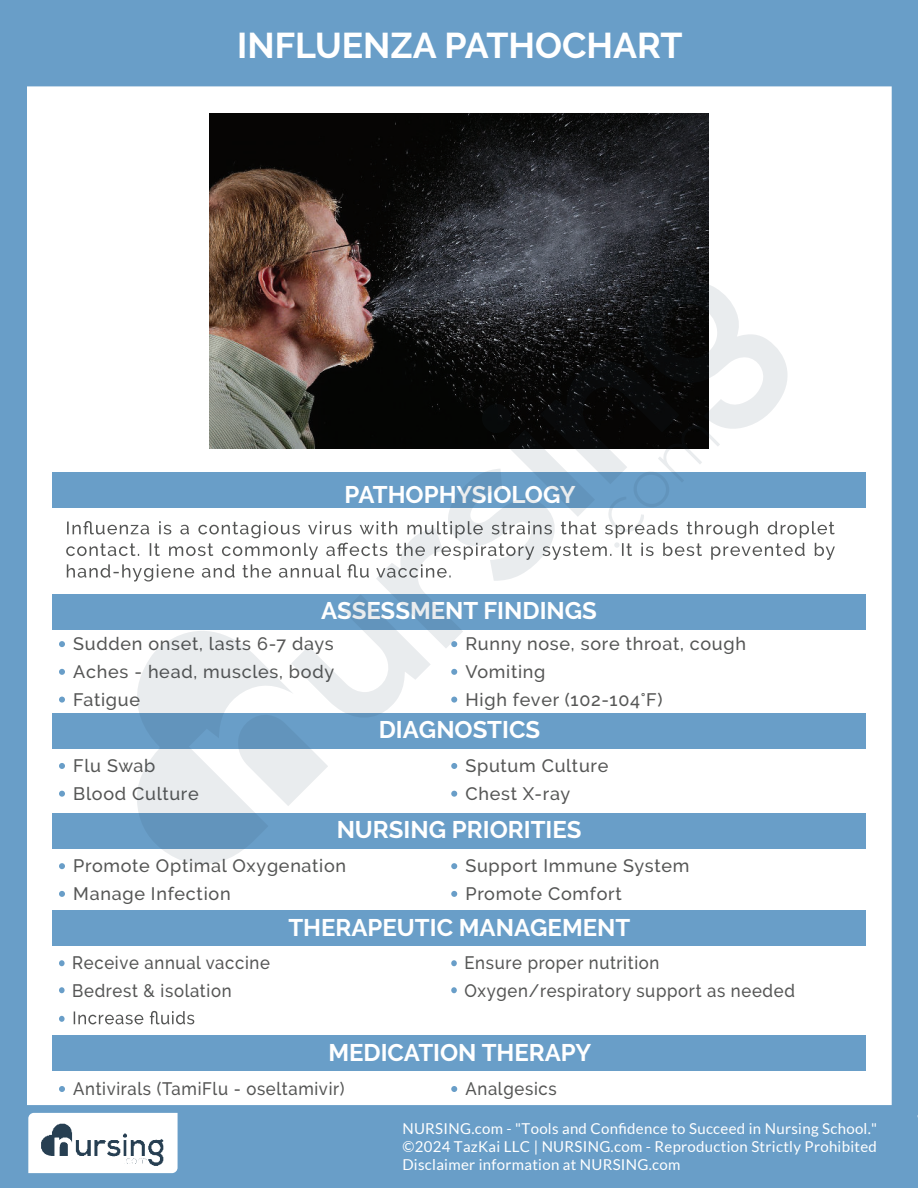
<style>
.page{position:relative;width:918px;height:1188px;background:#fff}
.page>*{position:absolute;margin:0;border:0;box-sizing:border-box;transform-origin:0 0}
.t1{font:700 35.7px "Raleway";color:#fff}
.t2{font:700 24px "Raleway";color:#fff}
.t3{font:500 18px/27.6px "Raleway";letter-spacing:.04em;color:#555655}
.t4{font:500 18px/27.6px "Raleway";letter-spacing:.04em;color:#555655;scale:.93 1}
.t5{font:15px/18px "Lato";letter-spacing:.02em;color:#fff;text-align:justify}
</style>
<div class="page">
<div style="left:26px;top:0;width:892px;height:86px;background:#699ec8"></div>
<div style="left:26px;top:1105px;width:892px;height:83px;background:#699ec8"></div>
<div style="left:892px;top:2px;width:26px;height:1119px;background:#699ec8"></div>
<div style="left:0;top:0;width:26px;height:1188px;background:#699ec8"></div>
<div style="left:52px;top:472px;width:814px;height:35px;background:#699ec8"></div>
<div style="left:52px;top:594px;width:814px;height:35px;background:#699ec8"></div>
<div style="left:52px;top:713px;width:814px;height:35px;background:#699ec8"></div>
<div style="left:52px;top:813px;width:814px;height:35px;background:#699ec8"></div>
<div style="left:52px;top:911px;width:814px;height:35px;background:#699ec8"></div>
<svg style="left:74px;top:1011px;width:120px;height:13px"></svg>
<svg style="left:59px;top:960px;width:6px;height:6px"></svg>
<svg style="left:59px;top:987px;width:6px;height:6px"></svg>
<svg style="left:59px;top:1016px;width:6px;height:6px"></svg>
<svg style="left:451px;top:960px;width:6px;height:6px"></svg>
<svg style="left:451px;top:987px;width:6px;height:6px"></svg>
<svg style="left:59px;top:891px;width:6px;height:6px"></svg>
<svg style="left:451px;top:891px;width:6px;height:6px"></svg>
<div style="left:52px;top:1036px;width:814px;height:35px;background:#699ec8"></div>
<svg style="left:59px;top:1086px;width:6px;height:6px"></svg>
<svg style="left:451px;top:1086px;width:6px;height:6px"></svg>
<img style="left:209px;top:114px;width:500px;height:150px">
<svg style="left:28px;top:1113px;width:150px;height:60px"></svg>
<img style="left:36px;top:1118px;width:134px;height:50px">
<svg style="left:59px;top:264px;width:776px;height:605px"></svg>
<h1 class="t1" style="left:237px;top:25px;width:447px">INFLUENZA PATHOCHART</h1>
<h2 class="t2" style="left:345px;top:481px;width:232px">PATHOPHYSIOLOGY</h2>
<h2 class="t2" style="left:321px;top:597px;width:277px">ASSESSMENT FINDINGS</h2>
<p class="t3" style="left:73px;top:632px;width:262px;text-align:justify">Sudden onset, lasts 6-7 days Aches - head, muscles, body Fatigue</p>
<p class="t3" style="left:465px;top:632px;width:282px">Runny nose, sore throat, cough<br>Vomiting<br>High fever (102-104°F)</p>
<h2 class="t2" style="left:379px;top:716px;width:163px">DIAGNOSTICS</h2>
<p class="t3" style="left:73px;top:754px;width:127px">Flu Swab<br>Blood Culture</p>
<p class="t3" style="left:465px;top:754px;width:144px">Sputum Culture<br>Chest X-ray</p>
<h2 class="t2" style="left:337px;top:816px;width:246px">NURSING PRIORITIES</h2>
<p class="t3" style="left:73px;top:854px;width:274px">Promote Optimal Oxygenation<br>Manage Infection</p>
<p class="t3" style="left:465px;top:854px;width:225px">Support Immune System<br>Promote Comfort</p>
<h2 class="t2" style="left:288px;top:914px;width:344px">THERAPEUTIC MANAGEMENT</h2>
<p class="t4" style="left:72px;top:951px;width:214px">Receive annual vaccine<br>Bedrest &amp; isolation</p>
<p class="t4" style="left:465px;top:951px;width:357px">Ensure proper nutrition<br>Oxygen/respiratory support as needed</p>
<h2 class="t2" style="left:328px;top:1038px;width:264px">MEDICATION THERAPY</h2>
<p class="t4" style="left:73px;top:1077px;width:293px">Antivirals (TamiFlu - oseltamivir)</p>
<p class="t4" style="left:465px;top:1077px;width:100px">Analgesics</p>
<p class="t5" style="left:402px;top:1120px;width:476px">NURSING.com - "Tools and Confidence to Succeed in Nursing School." ©2024 TazKai LLC | NURSING.com - Reproduction Strictly Prohibited Disclaimer information at NURSING.com</p>
</div>
